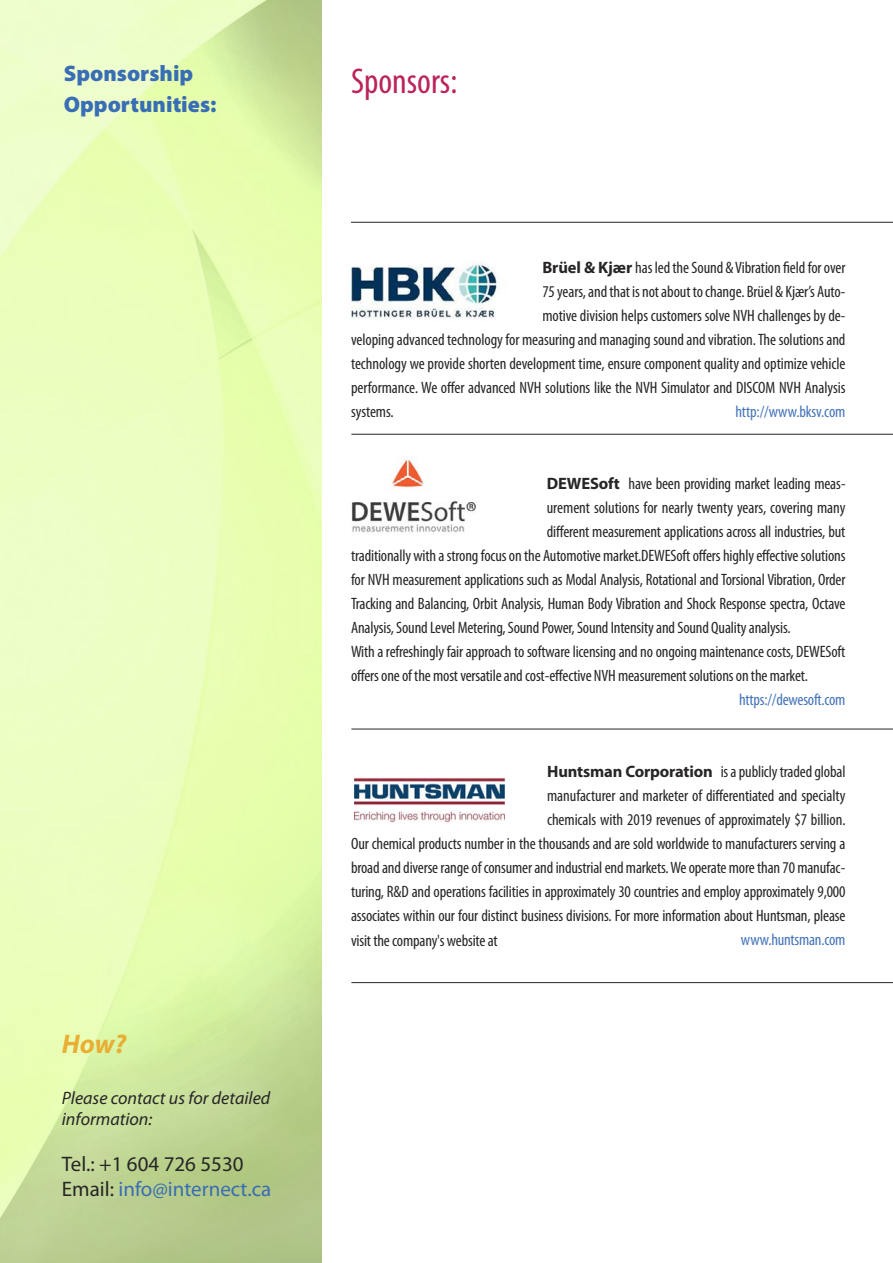
<style>
.page{position:relative;width:893px;height:1263px;background:#fff}
.page>*{position:absolute;margin:0;border:0;box-sizing:border-box;transform-origin:0 0}
.t1{font:condensed 36px "Myriad Pro";color:#ba245b}
.t2{font:italic 700 27px "Myriad Pro";color:#e9ae34}
.t3{font:900 22.5px/31.5px "Myriad Pro";color:#396db5}
.t4{font:21px/25.2px "Myriad Pro";color:#272526}
.t5{font:italic 18px/21.6px "Myriad Pro";color:#272526}
.t6{font:condensed 16.5px "Myriad Pro";letter-spacing:-.01em;color:#272526}
.t7{font:condensed 16.5px "Myriad Pro";letter-spacing:-.01em;color:#4474b9}
.s1{color:#396db5}
.s2{font-weight:700;font-stretch:normal}
</style>
<div class="page">
<hr style="left:351px;top:222px;width:542px;height:1px;background:#272526">
<img style="left:351px;top:456px;width:125px;height:77px">
<img style="left:351px;top:262px;width:149px;height:56px">
<img style="left:355px;top:777px;width:149px;height:46px">
<hr style="left:351px;top:434px;width:542px;height:1px;background:#272526">
<hr style="left:351px;top:729px;width:542px;height:1px;background:#272526">
<hr style="left:351px;top:982px;width:542px;height:1px;background:#272526">
<p class="t3" style="left:64px;top:59px;width:154px">Sponsorship<br>Opportunities:</p>
<p class="t2" style="left:62px;top:1028px;width:66px">How?</p>
<p class="t5" style="left:62px;top:1088px;width:210px">Please contact us for detailed information:</p>
<p class="t4" style="left:62px;top:1153px;width:211px">Tel.: +1 604 726 5530<br>Email: <span class="s1">info@internect.ca</span></p>
<p class="t1" style="left:351px;top:68px;width:108px">Sponsors:</p>
<p class="t6" style="left:542px;top:262px;width:305px"><span class="s2">Brüel &amp; Kjær</span> has led the Sound &amp; Vibration field for over</p>
<p class="t6" style="left:542px;top:286px;width:305px">75 years, and that is not about to change. Brüel &amp; Kjær’s Auto-</p>
<p class="t6" style="left:542px;top:310px;width:305px">motive division helps customers solve NVH challenges by de-</p>
<p class="t6" style="left:351px;top:334px;width:496px">veloping advanced technology for measuring and managing sound and vibration. The solutions and</p>
<p class="t6" style="left:351px;top:358px;width:496px">technology we provide shorten development time, ensure component quality and optimize vehicle</p>
<p class="t6" style="left:351px;top:382px;width:496px">performance. We offer advanced NVH solutions like the NVH Simulator and DISCOM NVH Analysis</p>
<p class="t6" style="left:351px;top:406px;width:44px">systems.</p>
<p class="t7" style="left:735px;top:406px;width:112px">http://www.bksv.com</p>
<p class="t6" style="left:547px;top:478px;width:300px"><span class="s2">DEWESoft</span> have been providing market leading meas-</p>
<p class="t6" style="left:547px;top:502px;width:300px">urement solutions for nearly twenty years, covering many</p>
<p class="t6" style="left:547px;top:526px;width:300px">different measurement applications across all industries, but</p>
<p class="t6" style="left:351px;top:550px;width:496px">traditionally with a strong focus on the Automotive market.DEWESoft offers highly effective solutions</p>
<p class="t6" style="left:351px;top:574px;width:496px">for NVH measurement applications such as Modal Analysis, Rotational and Torsional Vibration, Order</p>
<p class="t6" style="left:351px;top:598px;width:496px">Tracking and Balancing, Orbit Analysis, Human Body Vibration and Shock Response spectra, Octave</p>
<p class="t6" style="left:351px;top:622px;width:441px">Analysis, Sound Level Metering, Sound Power, Sound Intensity and Sound Quality analysis.</p>
<p class="t6" style="left:351px;top:646px;width:496px">With a refreshingly fair approach to software licensing and no ongoing maintenance costs, DEWESoft</p>
<p class="t6" style="left:351px;top:670px;width:458px">offers one of the most versatile and cost-effective NVH measurement solutions on the market.</p>
<p class="t7" style="left:739px;top:694px;width:108px">https://dewesoft.com</p>
<p class="t6" style="left:547px;top:766px;width:300px"><span class="s2">Huntsman Corporation</span> is a publicly traded global</p>
<p class="t6" style="left:547px;top:790px;width:300px">manufacturer and marketer of differentiated and specialty</p>
<p class="t6" style="left:547px;top:814px;width:300px">chemicals with 2019 revenues of approximately $7 billion.</p>
<p class="t6" style="left:351px;top:838px;width:496px">Our chemical products number in the thousands and are sold worldwide to manufacturers serving a</p>
<p class="t6" style="left:351px;top:862px;width:496px">broad and diverse range of consumer and industrial end markets. We operate more than 70 manufac-</p>
<p class="t6" style="left:351px;top:886px;width:496px">turing, R&amp;D and operations facilities in approximately 30 countries and employ approximately 9,000</p>
<p class="t6" style="left:351px;top:910px;width:496px">associates within our four distinct business divisions. For more information about Huntsman, please</p>
<p class="t6" style="left:351px;top:934px;width:148px">visit the company's website at</p>
<p class="t7" style="left:741px;top:934px;width:106px">www.huntsman.com</p>
</div>
